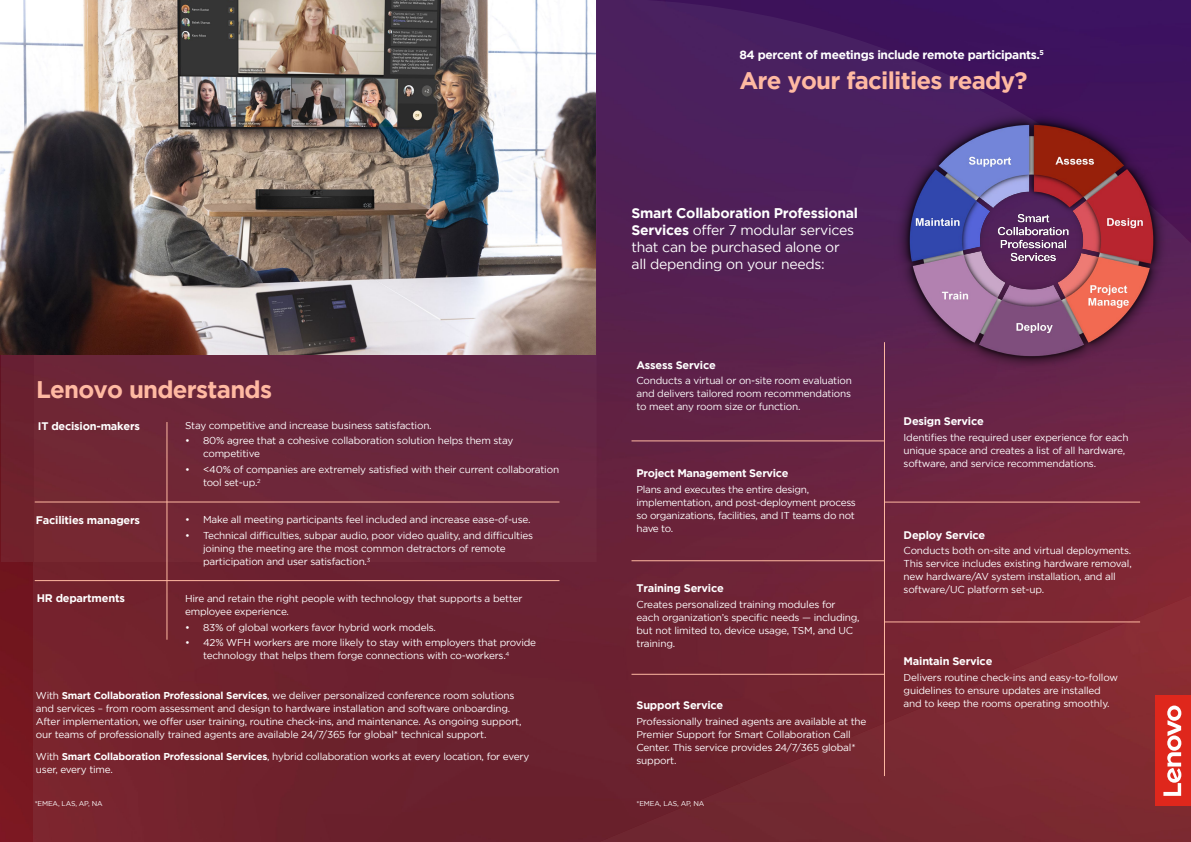
<style>
.page{position:relative;width:1191px;height:842px;background:#fff}
.page>*{position:absolute;margin:0;border:0;box-sizing:border-box;transform-origin:0 0}
.t1{font:700 24px "Gotham";letter-spacing:-.03em;color:#ffb9a2}
.t2{font:14px/17px "Gotham";letter-spacing:-.02em;color:#fff}
.t3{font:700 12px "Gotham";letter-spacing:-.03em;color:#fff}
.t4{font:700 11px "Gotham";letter-spacing:-.02em;color:#fff}
.t5{font:10px/13px "Gotham";letter-spacing:-.02em;color:#fff}
.t6{font:7px "Gotham";letter-spacing:-.02em;color:#fff}
.s1{font-weight:700}
</style>
<div class="page">
<div style="left:33px;top:561px;width:563px;height:281px;background:#6c222e"></div>
<div style="left:33px;top:0;width:563px;height:561px;background:linear-gradient(to right,#722834,#692946)"></div>
<div style="left:1px;top:0;width:33px;height:561px;background:#6c212d"></div>
<svg style="left:596px;top:0;width:595px;height:518px;background:#561f51"></svg>
<svg style="left:596px;top:518px;width:595px;height:324px;background:#762632"></svg>
<div style="left:1155px;top:696px;width:35px;height:110px;background:#df271c"></div>
<svg style="left:1163px;top:705px;width:18px;height:91px"></svg>
<img style="left:0;top:0;width:595px;height:354px">
<hr style="left:166px;top:422px;width:1px;height:218px;background:#ffb9a2">
<hr style="left:35px;top:501px;width:524px;height:1px;background:#ffb9a2">
<hr style="left:35px;top:580px;width:524px;height:1px;background:#ffb9a2">
<img style="left:893px;top:110px;width:276px;height:262px">
<hr style="left:884px;top:342px;width:1px;height:434px;background:#ffb9a2">
<hr style="left:884px;top:502px;width:256px;height:1px;background:#ffb9a2">
<hr style="left:631px;top:440px;width:254px;height:1px;background:#ffb9a2">
<hr style="left:884px;top:621px;width:256px;height:1px;background:#ffb9a2">
<hr style="left:631px;top:560px;width:254px;height:1px;background:#ffb9a2">
<hr style="left:631px;top:674px;width:254px;height:1px;background:#ffb9a2">
<p class="t3" style="left:739px;top:48px;width:306px">84 percent of meetings include remote participants.<sup>5</sup></p>
<h1 class="t1" style="left:739px;top:66px;width:290px">Are your facilities ready?</h1>
<h1 class="t1" style="left:36px;top:376px;width:238px">Lenovo understands</h1>
<p class="t4" style="left:38px;top:420px;width:103px">IT decision-makers</p>
<p class="t4" style="left:36px;top:514px;width:106px">Facilities managers</p>
<p class="t4" style="left:37px;top:592px;width:90px">HR departments</p>
<p class="t5" style="left:185px;top:418px;width:248px">Stay competitive and increase business satisfaction.</p>
<p class="t5" style="left:203px;top:434px;width:312px;text-indent:-18px">• 80% agree that a cohesive collaboration solution helps them stay competitive</p>
<p class="t5" style="left:203px;top:463px;width:357px;text-indent:-18px">• &lt;40% of companies are extremely satisfied with their current collaboration tool set-up.<sup>2</sup></p>
<p class="t5" style="left:185px;top:513px;width:347px">• Make all meeting participants feel included and increase ease-of-use.</p>
<p class="t5" style="left:203px;top:529px;width:332px;text-indent:-18px">• Technical difficulties, subpar audio, poor video quality, and difficulties joining the meeting are the most common detractors of remote participation and user satisfaction.<sup>3</sup></p>
<p class="t5" style="left:185px;top:591px;width:339px">Hire and retain the right people with technology that supports a better employee experience.</p>
<p class="t5" style="left:185px;top:620px;width:252px">• 83% of global workers favor hybrid work models.</p>
<p class="t5" style="left:203px;top:636px;width:335px;text-indent:-18px">• 42% WFH workers are more likely to stay with employers that provide technology that helps them forge connections with co-workers.<sup>4</sup></p>
<p class="t5" style="left:36px;top:689px;width:487px">With <span class="s1">Smart Collaboration Professional Services</span>, we deliver personalized conference room solutions and services – from room assessment and design to hardware installation and software onboarding.<br>After implementation, we offer user training, routine check-ins, and maintenance. As ongoing support, our teams of professionally trained agents are available 24/7/365 for global* technical support.</p>
<p class="t5" style="left:36px;top:749px;width:495px">With <span class="s1">Smart Collaboration Professional Services</span>, hybrid collaboration works at every location, for every user, every time.</p>
<h2 class="t2" style="left:631px;top:204px;width:228px"><span class="s1">Smart Collaboration Professional<br>Services</span> offer 7 modular services that can be purchased alone or all depending on your needs:</h2>
<p class="t4" style="left:636px;top:358px;width:81px">Assess Service</p>
<p class="t5" style="left:636px;top:374px;width:217px;text-align:justify">Conducts a virtual or on-site room evaluation and delivers tailored room recommendations to meet any room size or function.</p>
<p class="t4" style="left:636px;top:467px;width:154px">Project Management Service</p>
<p class="t5" style="left:636px;top:483px;width:221px">Plans and executes the entire design, implementation, and post-deployment process so organizations, facilities, and IT teams do not have to.</p>
<p class="t4" style="left:903px;top:415px;width:82px">Design Service</p>
<p class="t5" style="left:903px;top:431px;width:226px">Identifies the required user experience for each unique space and creates a list of all hardware, software, and service recommendations.</p>
<p class="t4" style="left:903px;top:528px;width:83px">Deploy Service</p>
<p class="t5" style="left:903px;top:544px;width:230px;text-align:justify">Conducts both on-site and virtual deployments.<br>This service includes existing hardware removal, new hardware/AV system installation, and all</p>
<p class="t4" style="left:636px;top:582px;width:89px">Training Service</p>
<p class="t5" style="left:903px;top:583px;width:142px">software/UC platform set-up.</p>
<p class="t5" style="left:636px;top:598px;width:225px">Creates personalized training modules for each organization’s specific needs — including, but not limited to, device usage, TSM, and UC training.</p>
<p class="t4" style="left:636px;top:699px;width:88px">Support Service</p>
<p class="t5" style="left:636px;top:715px;width:231px">Professionally trained agents are available at the Premier Support for Smart Collaboration Call Center. This service provides 24/7/365 global* support.</p>
<p class="t4" style="left:903px;top:655px;width:90px">Maintain Service</p>
<p class="t5" style="left:903px;top:671px;width:216px">Delivers routine check-ins and easy-to-follow guidelines to ensure updates are installed and to keep the rooms operating smoothly.</p>
<p class="t6" style="left:35px;top:799px;width:69px">*EMEA, LAS, AP, NA</p>
<p class="t6" style="left:636px;top:799px;width:69px">*EMEA, LAS, AP, NA</p>
</div>
